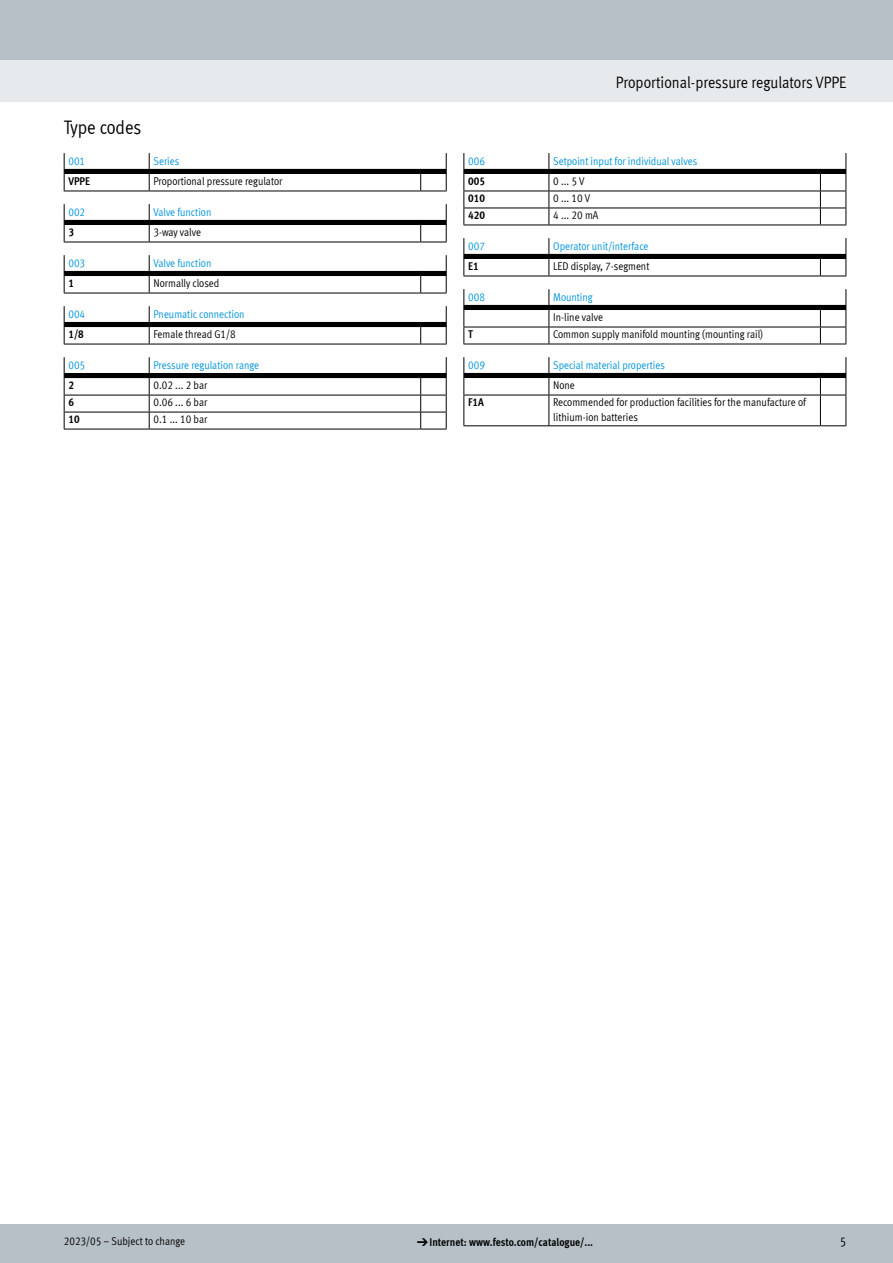
<style>
.page{position:relative;width:893px;height:1263px;background:#fff}
.page>*{position:absolute;margin:0;border:0;box-sizing:border-box;transform-origin:0 0}
.FES_title_section{font:19.5px "Meta Cond LF";color:#000}
.FES_title_family{font:16.5px "Meta Cond LF";color:#000}
.t1{font:12.75px "Meta Cond LF";color:#000}
.t2{font:11.25px/20.5px "Meta Cond LF";color:#000}
.t3{font:11.25px/20.5px "Meta Cond LF";color:#0095db}
.t4{font:700 11.25px "Meta Cond LF";color:#000}
.s1{color:#0095db}
.s2{color:#000}
.s3{font-family:"Meto Pict 182";font-weight:400}
</style>
<div class="page">
<div style="left:0;top:1225px;width:893px;height:38px;background:#b6c0c6"></div>
<div style="left:0;top:60px;width:893px;height:42px;background:#e7eaec"></div>
<div style="left:0;top:0;width:893px;height:60px;background:#b6c0c6"></div>
<svg style="left:64px;top:153px;width:383px;height:39px"></svg>
<svg style="left:64px;top:204px;width:383px;height:39px"></svg>
<svg style="left:64px;top:255px;width:383px;height:39px"></svg>
<svg style="left:64px;top:306px;width:383px;height:39px"></svg>
<svg style="left:64px;top:357px;width:383px;height:73px"></svg>
<svg style="left:463px;top:153px;width:384px;height:73px"></svg>
<svg style="left:463px;top:238px;width:384px;height:39px"></svg>
<svg style="left:463px;top:289px;width:384px;height:56px"></svg>
<hr style="left:463px;top:395px;width:1px;height:30px;background:#000">
<hr style="left:463px;top:425px;width:86px;height:1px;background:#000">
<hr style="left:549px;top:395px;width:1px;height:30px;background:#000">
<hr style="left:549px;top:425px;width:271px;height:1px;background:#000">
<svg style="left:463px;top:357px;width:384px;height:39px"></svg>
<hr style="left:820px;top:395px;width:1px;height:30px;background:#000">
<hr style="left:846px;top:395px;width:1px;height:30px;background:#000">
<svg style="left:820px;top:425px;width:26px;height:1px"></svg>
<p class="FES_title_section" style="left:64px;top:116px;width:79px">Type codes</p>
<p class="t3" style="left:68px;top:150px;width:18px">001</p>
<p class="t3" style="left:153px;top:150px;width:27px">Series</p>
<p class="t4" style="left:68px;top:174px;width:23px">VPPE</p>
<p class="t2" style="left:153px;top:171px;width:130px">Proportional pressure regulator</p>
<p class="t3" style="left:68px;top:201px;width:18px">002</p>
<p class="t3" style="left:153px;top:201px;width:60px">Valve function</p>
<p class="t4" style="left:68px;top:225px;width:7px">3</p>
<p class="t2" style="left:153px;top:222px;width:49px">3-way valve</p>
<p class="t3" style="left:68px;top:252px;width:18px">003</p>
<p class="t3" style="left:153px;top:252px;width:60px">Valve function</p>
<p class="t4" style="left:68px;top:276px;width:7px">1</p>
<p class="t2" style="left:153px;top:273px;width:67px">Normally closed</p>
<p class="t3" style="left:68px;top:303px;width:18px">004</p>
<p class="t3" style="left:153px;top:303px;width:93px">Pneumatic connection</p>
<p class="t4" style="left:68px;top:327px;width:17px">1/8</p>
<p class="t2" style="left:153px;top:324px;width:84px">Female thread G1/8</p>
<p class="t3" style="left:68px;top:354px;width:18px">005</p>
<p class="t3" style="left:153px;top:354px;width:107px">Pressure regulation range</p>
<p class="t4" style="left:68px;top:378px;width:7px">2</p>
<p class="t2" style="left:153px;top:375px;width:55px">0.02 ... 2 bar</p>
<p class="t4" style="left:68px;top:395px;width:7px">6</p>
<p class="t2" style="left:153px;top:392px;width:55px">0.06 ... 6 bar</p>
<p class="t4" style="left:68px;top:412px;width:13px">10</p>
<p class="t2" style="left:153px;top:409px;width:55px">0.1 ... 10 bar</p>
<p class="FES_title_family" style="left:616px;top:72px;width:232px">Proportional-pressure regulators VPPE</p>
<p class="t3" style="left:468px;top:150px;width:18px">006</p>
<p class="t3" style="left:553px;top:150px;width:146px">Setpoint input for individual valves</p>
<p class="t4" style="left:468px;top:174px;width:18px">005</p>
<p class="t2" style="left:553px;top:171px;width:33px">0 ... 5 V</p>
<p class="t4" style="left:468px;top:191px;width:18px">010</p>
<p class="t2" style="left:553px;top:188px;width:39px">0 ... 10 V</p>
<p class="t4" style="left:468px;top:208px;width:18px">420</p>
<p class="t2" style="left:553px;top:205px;width:47px">4 ... 20 mA</p>
<p class="t3" style="left:468px;top:235px;width:18px">007</p>
<p class="t3" style="left:553px;top:235px;width:97px">Operator unit/interface</p>
<p class="t4" style="left:468px;top:259px;width:12px">E1</p>
<p class="t2" style="left:553px;top:256px;width:98px">LED display, 7-segment</p>
<p class="t3" style="left:468px;top:286px;width:18px">008</p>
<p class="t2" style="left:553px;top:286px;width:51px"><span class="s1">Mounting<br></span>In-line valve</p>
<p class="t4" style="left:468px;top:327px;width:6px">T</p>
<p class="t2" style="left:553px;top:324px;width:211px">Common supply manifold mounting (mounting rail)</p>
<p class="t3" style="left:468px;top:354px;width:18px">009</p>
<p class="t3" style="left:553px;top:354px;width:113px">Special material properties<br><span class="s2">None</span></p>
<p class="t4" style="left:468px;top:395px;width:17px">F1A</p>
<p class="t2" style="left:553px;top:394px;width:254px;line-height:15px">Recommended for production facilities for the manufacture of lithium-ion batteries</p>
<p class="t2" style="left:64px;top:1231px;width:123px">2023/05 – Subject to change</p>
<p class="t4" style="left:417px;top:1235px;width:178px"><span class="s3">d</span>Internet: www.festo.com/catalogue/...</p>
<p class="t1" style="left:840px;top:1234px;width:8px">5</p>
</div>
